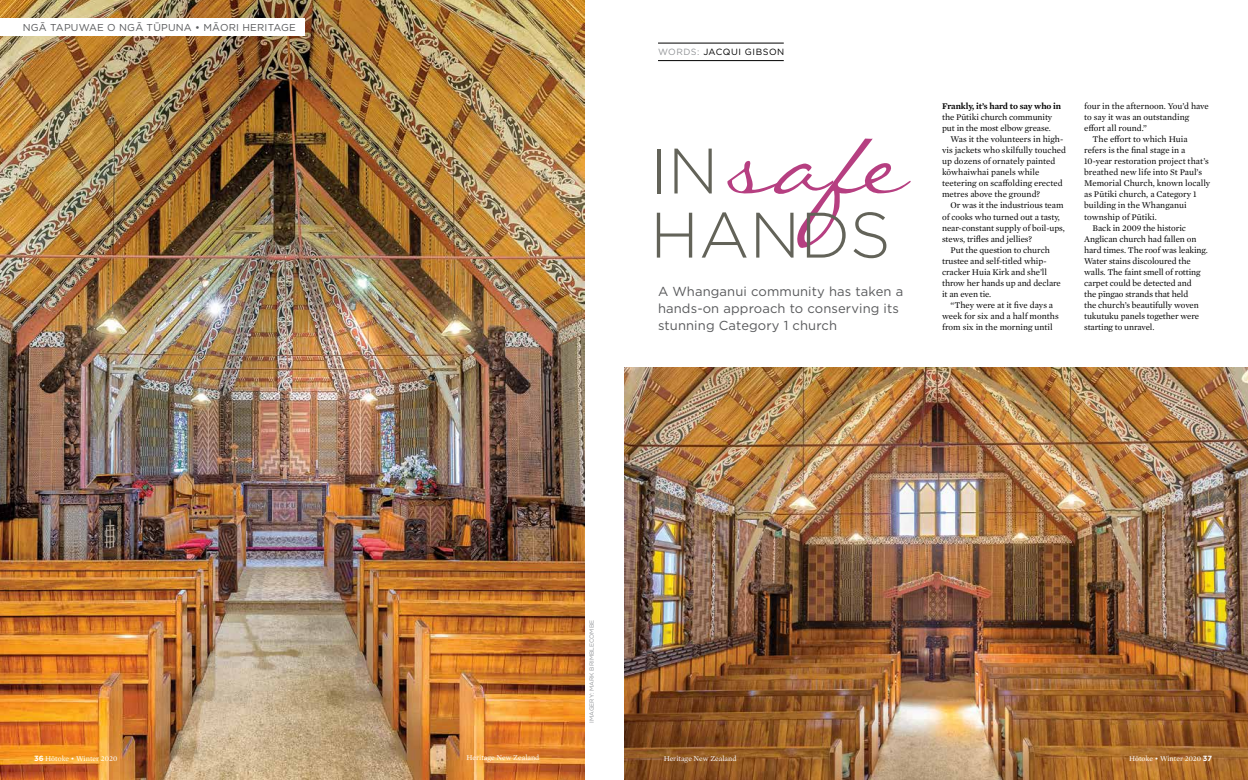
<style>
.page{position:relative;width:1248px;height:780px;background:#fff}
.page>*{position:absolute;margin:0;border:0;box-sizing:border-box;transform-origin:0 0}
.t1{font:131px "Callie Hand";color:#b63f81}
.t2{font:300 64.1px "Gotham";color:#636359}
.t3{font:13px/17px "Gotham";letter-spacing:.01em;color:#58595b}
.t4{font:10px "Gotham";letter-spacing:.02em;color:#58595b}
.t5{font:9px "Gotham";letter-spacing:.06em;color:#000}
.t6{font:8.9px "Mercury Text G1";letter-spacing:-.01em;color:#000}
.t7{font:600 8.9px "Mercury Text G1";letter-spacing:-.01em;color:#000}
.t8{font:7.5px "Mercury Text G1";color:#fff}
.t9{font:6px "Gotham";color:#939598}
.s1{color:#939598}
.s2{font-family:"Gotham";font-weight:300;font-size:64.1px;color:#636359}
.s3{font-family:"Gotham";font-weight:700}
</style>
<div class="page">
<img style="left:0;top:0;width:584px;height:780px">
<div style="left:0;top:18px;width:304px;height:18px;background:#fff"></div>
<img style="left:624px;top:367px;width:623px;height:413px">
<hr style="left:658px;top:43px;width:125px;height:1px;background:#000">
<hr style="left:658px;top:60px;width:125px;height:1px;background:#000">
<p class="t4" style="left:23px;top:21px;width:275px">NGĀ TAPUWAE O NGĀ TŪPUNA • MĀORI HERITAGE</p>
<p class="t5" style="left:658px;top:46px;width:128px"><span class="s1">WORDS:</span> JACQUI GIBSON</p>
<h1 class="t1" style="left:650px;top:115px;width:260px"><span class="s2">IN</span> safe</h1>
<h2 class="t2" style="left:650px;top:194px;width:242px">HANDS</h2>
<h3 class="t3" style="left:658px;top:283px;width:247px">A Whanganui community has taken a hands-on approach to conserving its stunning Category 1 church</h3>
<p class="t7" style="left:942px;top:99px;width:120px">Frankly, it’s hard to say who in</p>
<p class="t6" style="left:942px;top:111px;width:112px">the Pūtiki church community</p>
<p class="t6" style="left:942px;top:122px;width:110px">put in the most elbow grease.</p>
<p class="t6" style="left:950px;top:133px;width:114px">Was it the volunteers in high-</p>
<p class="t6" style="left:942px;top:144px;width:125px">vis jackets who skilfully touched</p>
<p class="t6" style="left:942px;top:155px;width:115px">up dozens of ornately painted</p>
<p class="t6" style="left:942px;top:166px;width:99px">kōwhaiwhai panels while</p>
<p class="t6" style="left:942px;top:177px;width:122px">teetering on scaffolding erected</p>
<p class="t6" style="left:942px;top:188px;width:100px">metres above the ground?</p>
<p class="t6" style="left:950px;top:199px;width:114px">Or was it the industrious team</p>
<p class="t6" style="left:942px;top:210px;width:119px">of cooks who turned out a tasty,</p>
<p class="t6" style="left:942px;top:221px;width:124px">near-constant supply of boil-ups,</p>
<p class="t6" style="left:942px;top:232px;width:91px">stews, trifles and jellies?</p>
<p class="t6" style="left:950px;top:243px;width:101px">Put the question to church</p>
<p class="t6" style="left:942px;top:254px;width:106px">trustee and self-titled whip-</p>
<p class="t6" style="left:942px;top:265px;width:106px">cracker Huia Kirk and she’ll</p>
<p class="t6" style="left:942px;top:276px;width:120px">throw her hands up and declare</p>
<p class="t6" style="left:942px;top:287px;width:51px">it an even tie.</p>
<p class="t6" style="left:950px;top:298px;width:104px">“They were at it five days a</p>
<p class="t6" style="left:942px;top:310px;width:118px">week for six and a half months</p>
<p class="t6" style="left:942px;top:321px;width:112px">from six in the morning until</p>
<p class="t6" style="left:1083px;top:99px;width:126px">four in the afternoon. You’d have</p>
<p class="t6" style="left:1083px;top:111px;width:107px">to say it was an outstanding</p>
<p class="t6" style="left:1083px;top:122px;width:64px">effort all round.”</p>
<p class="t6" style="left:1092px;top:133px;width:97px">The effort to which Huia</p>
<p class="t6" style="left:1083px;top:144px;width:103px">refers is the final stage in a</p>
<p class="t6" style="left:1083px;top:155px;width:126px">10-year restoration project that’s</p>
<p class="t6" style="left:1083px;top:166px;width:119px">breathed new life into St Paul’s</p>
<p class="t6" style="left:1083px;top:177px;width:128px">Memorial Church, known locally</p>
<p class="t6" style="left:1083px;top:188px;width:114px">as Pūtiki church, a Category 1</p>
<p class="t6" style="left:1083px;top:199px;width:104px">building in the Whanganui</p>
<p class="t6" style="left:1083px;top:210px;width:74px">township of Pūtiki.</p>
<p class="t6" style="left:1092px;top:221px;width:95px">Back in 2009 the historic</p>
<p class="t6" style="left:1083px;top:232px;width:114px">Anglican church had fallen on</p>
<p class="t6" style="left:1083px;top:243px;width:125px">hard times. The roof was leaking.</p>
<p class="t6" style="left:1083px;top:254px;width:108px">Water stains discoloured the</p>
<p class="t6" style="left:1083px;top:265px;width:118px">walls. The faint smell of rotting</p>
<p class="t6" style="left:1083px;top:276px;width:109px">carpet could be detected and</p>
<p class="t6" style="left:1083px;top:287px;width:106px">the pīngao strands that held</p>
<p class="t6" style="left:1083px;top:298px;width:116px">the church’s beautifully woven</p>
<p class="t6" style="left:1083px;top:310px;width:117px">tukutuku panels together were</p>
<p class="t6" style="left:1083px;top:321px;width:72px">starting to unravel.</p>
<p class="t9" style="left:587px;top:722px;width:104px;rotate:-90deg">IMAGERY: MARK BRIMBLECOMBE</p>
<p class="t8" style="left:466px;top:751px;width:74px">Heritage New Zealand</p>
<p class="t8" style="left:34px;top:752px;width:85px"><span class="s3">36</span> Hōtoke • Winter 2020</p>
<p class="t8" style="left:663px;top:752px;width:74px">Heritage New Zealand</p>
<p class="t8" style="left:1128px;top:752px;width:84px">Hōtoke • Winter 2020 <span class="s3">37</span></p>
</div>
